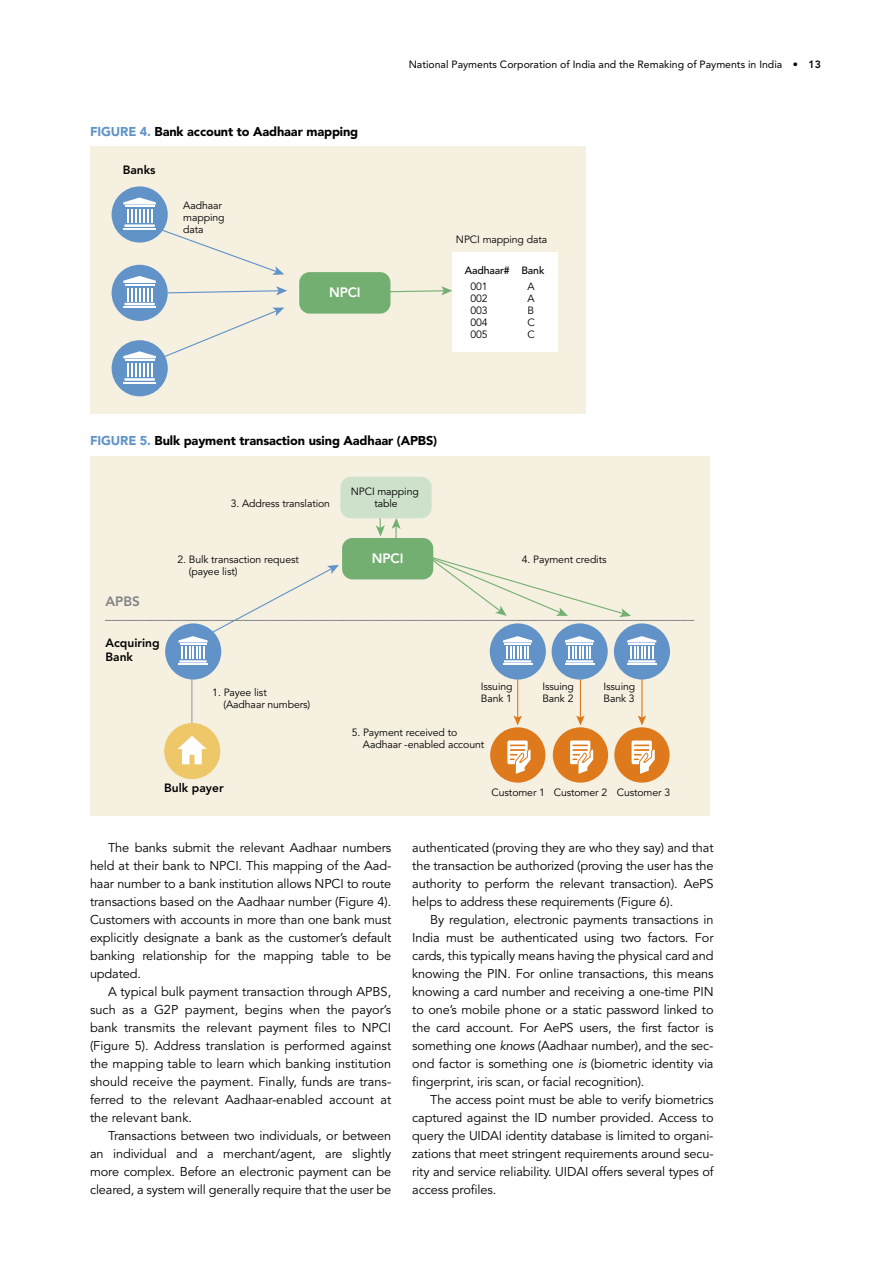
<style>
.page{position:relative;width:893px;height:1263px;background:#fff}
.page>*{position:absolute;margin:0;border:0;box-sizing:border-box;transform-origin:0 0}
.t1{font:800 13.5px "Avenir";letter-spacing:-.01em;color:#fff}
.t2{font:800 13.5px "Avenir";color:#808285}
.t3{font:12.75px/18px "Avenir";letter-spacing:-.01em;color:#000;text-align:justify}
.t4{font:900 12.75px "Avenir";letter-spacing:-.01em;color:#000}
.t5{font:800 12px/14.4px "Avenir";color:#000}
.t6{font:10.5px/12px "Avenir";letter-spacing:-.01em;color:#000}
.t7{font:10.5px "Avenir";color:#000}
.t8{font:500 10.5px "Avenir";letter-spacing:-.01em;color:#000}
.s1{color:#6193c8}
.s2{font-weight:800}
.s3{font-style:italic}
</style>
<div class="page">
<div style="left:90px;top:146px;width:495px;height:268px;background:#f5f0e0"></div>
<svg style="left:390px;top:286px;width:62px;height:9px"></svg>
<div style="left:112px;top:186px;width:56px;height:57px;background:#6193c8;border-radius:50%"></div>
<div style="left:112px;top:265px;width:56px;height:56px;background:#6193c8;border-radius:50%"></div>
<div style="left:112px;top:340px;width:56px;height:56px;background:#6193c8;border-radius:50%"></div>
<hr style="left:123px;top:382px;width:33px;height:2px;background:#fff">
<div style="left:299px;top:272px;width:91px;height:42px;background:#74af72;border-radius:10px"></div>
<svg style="left:123px;top:198px;width:164px;height:183px"></svg>
<div style="left:452px;top:252px;width:106px;height:100px;background:#fff"></div>
<div style="left:90px;top:456px;width:620px;height:359px;background:#f5f0e0"></div>
<hr style="left:517px;top:670px;width:1px;height:49px;background:#df7a1c">
<svg style="left:513px;top:716px;width:9px;height:9px"></svg>
<hr style="left:580px;top:670px;width:1px;height:49px;background:#df7a1c">
<svg style="left:576px;top:716px;width:9px;height:9px"></svg>
<hr style="left:641px;top:670px;width:1px;height:49px;background:#df7a1c">
<svg style="left:638px;top:716px;width:8px;height:9px"></svg>
<hr style="left:192px;top:674px;width:1px;height:50px;background:#939598">
<svg style="left:376px;top:518px;width:9px;height:18px"></svg>
<svg style="left:392px;top:518px;width:9px;height:20px"></svg>
<div style="left:614px;top:623px;width:56px;height:56px;background:#6193c8;border-radius:50%"></div>
<hr style="left:627px;top:663px;width:29px;height:2px;background:#fff">
<div style="left:552px;top:623px;width:56px;height:56px;background:#6193c8;border-radius:50%"></div>
<hr style="left:565px;top:663px;width:29px;height:2px;background:#fff">
<div style="left:342px;top:538px;width:91px;height:41px;background:#74af72;border-radius:10px"></div>
<div style="left:340px;top:477px;width:92px;height:41px;background:#cee1cb;border-radius:10px"></div>
<div style="left:165px;top:623px;width:56px;height:56px;background:#6193c8;border-radius:50%"></div>
<hr style="left:178px;top:663px;width:30px;height:2px;background:#fff">
<div style="left:164px;top:723px;width:56px;height:56px;background:#eec769;border-radius:50%"></div>
<svg style="left:177px;top:736px;width:30px;height:28px"></svg>
<div style="left:490px;top:623px;width:56px;height:56px;background:#6193c8;border-radius:50%"></div>
<hr style="left:503px;top:663px;width:29px;height:2px;background:#fff">
<div style="left:614px;top:727px;width:56px;height:56px;background:#df7a1c;border-radius:50%"></div>
<svg style="left:632px;top:740px;width:23px;height:34px"></svg>
<div style="left:553px;top:727px;width:55px;height:56px;background:#df7a1c;border-radius:50%"></div>
<svg style="left:570px;top:740px;width:23px;height:34px"></svg>
<div style="left:490px;top:727px;width:55px;height:56px;background:#df7a1c;border-radius:50%"></div>
<svg style="left:507px;top:740px;width:24px;height:34px"></svg>
<svg style="left:105px;top:555px;width:589px;height:107px"></svg>
<p class="t4" style="left:90px;top:124px;width:270px"><span class="s1">FIGURE 4.</span> Bank account to Aadhaar mapping</p>
<p class="t5" style="left:123px;top:163px;width:34px">Banks</p>
<p class="t6" style="left:183px;top:200px;width:43px">Aadhaar mapping data</p>
<p class="t1" style="left:329px;top:282px;width:33px">NPCI</p>
<p class="t7" style="left:409px;top:58px;width:414px">National Payments Corporation of India and the Remaking of Payments in India • <span class="s2">13</span></p>
<p class="t6" style="left:456px;top:233px;width:93px">NPCI mapping data</p>
<p class="t8" style="left:465px;top:261px;width:81px">Aadhaar# Bank</p>
<p class="t6" style="left:470px;top:281px;width:19px">001</p>
<p class="t6" style="left:527px;top:281px;width:9px">A</p>
<p class="t6" style="left:470px;top:293px;width:19px">002</p>
<p class="t6" style="left:527px;top:293px;width:9px">A</p>
<p class="t6" style="left:470px;top:305px;width:19px">003</p>
<p class="t6" style="left:527px;top:305px;width:8px">B</p>
<p class="t6" style="left:470px;top:317px;width:19px">004</p>
<p class="t6" style="left:527px;top:317px;width:9px">C</p>
<p class="t6" style="left:470px;top:329px;width:19px">005</p>
<p class="t6" style="left:527px;top:329px;width:9px">C</p>
<p class="t4" style="left:90px;top:433px;width:349px"><span class="s1">FIGURE 5.</span> Bulk payment transaction using Aadhaar (APBS)</p>
<p class="t6" style="left:231px;top:497px;width:101px">3. Address translation</p>
<p class="t6" style="left:351px;top:486px;width:70px;text-align:center">NPCI mapping table</p>
<p class="t2" style="left:106px;top:591px;width:36px">APBS</p>
<p class="t5" style="left:106px;top:635px;width:56px">Acquiring<br>Bank</p>
<p class="t1" style="left:372px;top:548px;width:33px">NPCI</p>
<p class="t6" style="left:189px;top:554px;width:112px;text-indent:-11px">2. Bulk transaction request (payee list)</p>
<p class="t6" style="left:522px;top:554px;width:86px">4. Payment credits</p>
<p class="t6" style="left:224px;top:687px;width:88px;text-indent:-11px">1. Payee list (Aadhaar numbers)</p>
<p class="t6" style="left:481px;top:680px;width:33px">Issuing<br>Bank 1</p>
<p class="t6" style="left:363px;top:726px;width:123px;text-indent:-11px">5. Payment received to<br>Aadhaar -enabled account</p>
<p class="t6" style="left:542px;top:680px;width:33px">Issuing<br>Bank 2</p>
<p class="t6" style="left:604px;top:680px;width:33px">Issuing<br>Bank 3</p>
<p class="t5" style="left:164px;top:780px;width:61px">Bulk payer</p>
<p class="t3" style="left:90px;top:839px;width:303px;text-indent:18px">The banks submit the relevant Aadhaar numbers held at their bank to NPCI. This mapping of the Aad&shy;haar number to a bank institution allows NPCI to route transactions based on the Aadhaar number (Figure 4).<br>Customers with accounts in more than one bank must explicitly designate a bank as the customer’s default banking relationship for the mapping table to be updated.</p>
<p class="t3" style="left:90px;top:983px;width:303px;text-indent:18px">A typical bulk payment transaction through APBS, such as a G2P payment, begins when the payor’s bank transmits the relevant payment files to NPCI (Figure 5). Address translation is performed against the mapping table to learn which banking institution should receive the payment. Finally, funds are trans&shy;ferred to the relevant Aadhaar-enabled account at the relevant bank.</p>
<p class="t3" style="left:90px;top:1127px;width:303px;text-indent:18px">Transactions between two individuals, or between an individual and a merchant/agent, are slightly more complex. Before an electronic payment can be cleared, a system will generally require that the user be</p>
<p class="t6" style="left:492px;top:787px;width:180px">Customer 1 Customer 2 Customer 3</p>
<p class="t3" style="left:412px;top:839px;width:303px">authenticated (proving they are who they say) and that the transaction be authorized (proving the user has the authority to perform the relevant transaction). AePS helps to address these requirements (Figure 6).</p>
<p class="t3" style="left:412px;top:911px;width:303px;text-indent:18px">By regulation, electronic payments transactions in India must be authenticated using two factors. For cards, this typically means having the physical card and knowing the PIN. For online transactions, this means knowing a card number and receiving a one-time PIN to one’s mobile phone or a static password linked to the card account. For AePS users, the first factor is something one <span class="s3">knows</span> (Aadhaar number), and the sec&shy;ond factor is something one <span class="s3">is</span> (biometric identity via fingerprint, iris scan, or facial recognition).</p>
<p class="t3" style="left:412px;top:1091px;width:303px;text-indent:18px">The access point must be able to verify biometrics captured against the ID number provided. Access to query the UIDAI identity database is limited to organi&shy;zations that meet stringent requirements around secu&shy;rity and service reliability. UIDAI offers several types of access profiles.</p>
</div>
